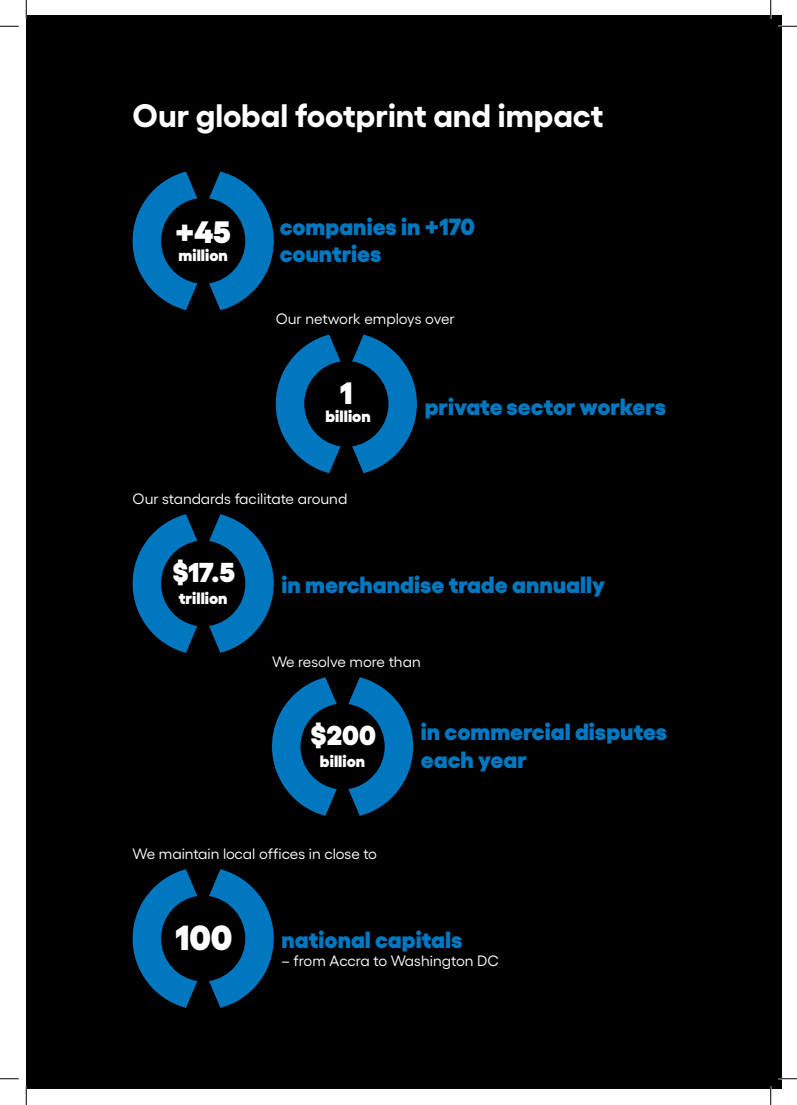
<style>
.page{position:relative;width:797px;height:1105px;background:#fff}
.page>*{position:absolute;margin:0;border:0;box-sizing:border-box;transform-origin:0 0}
.t1{font:900 34.88px "Gellix";color:#fff}
.t2{font:700 32.5px "Gellix";color:#fff}
.t3{font:900 30.88px "Gellix";color:#fff}
.t4{font:900 27.38px "Gellix";color:#fff}
.t5{font:900 23.5px/26.9px "Gellix";color:#0077bf}
.t6{font:900 16.5px "Gellix";color:#fff}
.t7{font:15px "Gellix";color:#fff}
</style>
<div class="page">
<div style="left:26px;top:16px;width:755px;height:1073px;background:#000"></div>
<svg style="left:209px;top:172px;width:65px;height:138px"></svg>
<svg style="left:133px;top:172px;width:64px;height:138px"></svg>
<svg style="left:352px;top:335px;width:65px;height:138px"></svg>
<svg style="left:276px;top:335px;width:64px;height:138px"></svg>
<svg style="left:209px;top:514px;width:65px;height:139px"></svg>
<svg style="left:133px;top:514px;width:64px;height:139px"></svg>
<svg style="left:348px;top:677px;width:65px;height:139px"></svg>
<svg style="left:272px;top:677px;width:65px;height:139px"></svg>
<svg style="left:209px;top:869px;width:65px;height:139px"></svg>
<svg style="left:133px;top:869px;width:64px;height:139px"></svg>
<svg style="left:0;top:25px;width:19px;height:2px"></svg>
<svg style="left:778px;top:25px;width:19px;height:2px"></svg>
<svg style="left:0;top:1078px;width:19px;height:1px"></svg>
<svg style="left:778px;top:1078px;width:19px;height:1px"></svg>
<svg style="left:25px;top:0;width:2px;height:19px"></svg>
<svg style="left:25px;top:1086px;width:2px;height:19px"></svg>
<svg style="left:770px;top:0;width:1px;height:19px"></svg>
<svg style="left:770px;top:1086px;width:1px;height:19px"></svg>
<h1 class="t2" style="left:133px;top:89px;width:472px">Our global footprint and impact</h1>
<p class="t3" style="left:175px;top:207px;width:57px">+45</p>
<p class="t5" style="left:280px;top:210px;width:197px">companies in +170 countries</p>
<p class="t6" style="left:178px;top:242px;width:51px">million</p>
<p class="t7" style="left:276px;top:307px;width:181px">Our network employs over</p>
<p class="t3" style="left:340px;top:368px;width:14px">1</p>
<p class="t6" style="left:325px;top:403px;width:47px">billion</p>
<p class="t7" style="left:133px;top:487px;width:216px">Our standards facilitate around</p>
<p class="t5" style="left:424px;top:390px;width:243px">private sector workers</p>
<p class="t4" style="left:173px;top:550px;width:64px">$17.5</p>
<p class="t6" style="left:179px;top:584px;width:50px">trillion</p>
<p class="t5" style="left:281px;top:568px;width:325px">in merchandise trade annually</p>
<p class="t7" style="left:272px;top:650px;width:150px">We resolve more than</p>
<p class="t4" style="left:310px;top:713px;width:67px">$200</p>
<p class="t5" style="left:421px;top:715px;width:248px">in commercial disputes</p>
<p class="t6" style="left:320px;top:747px;width:47px">billion</p>
<p class="t5" style="left:421px;top:744px;width:107px">each year</p>
<p class="t7" style="left:133px;top:842px;width:246px">We maintain local offices in close to</p>
<p class="t1" style="left:175px;top:909px;width:59px">100</p>
<p class="t5" style="left:281px;top:923px;width:182px">national capitals</p>
<p class="t7" style="left:281px;top:949px;width:219px">– from Accra to Washington DC</p>
</div>
